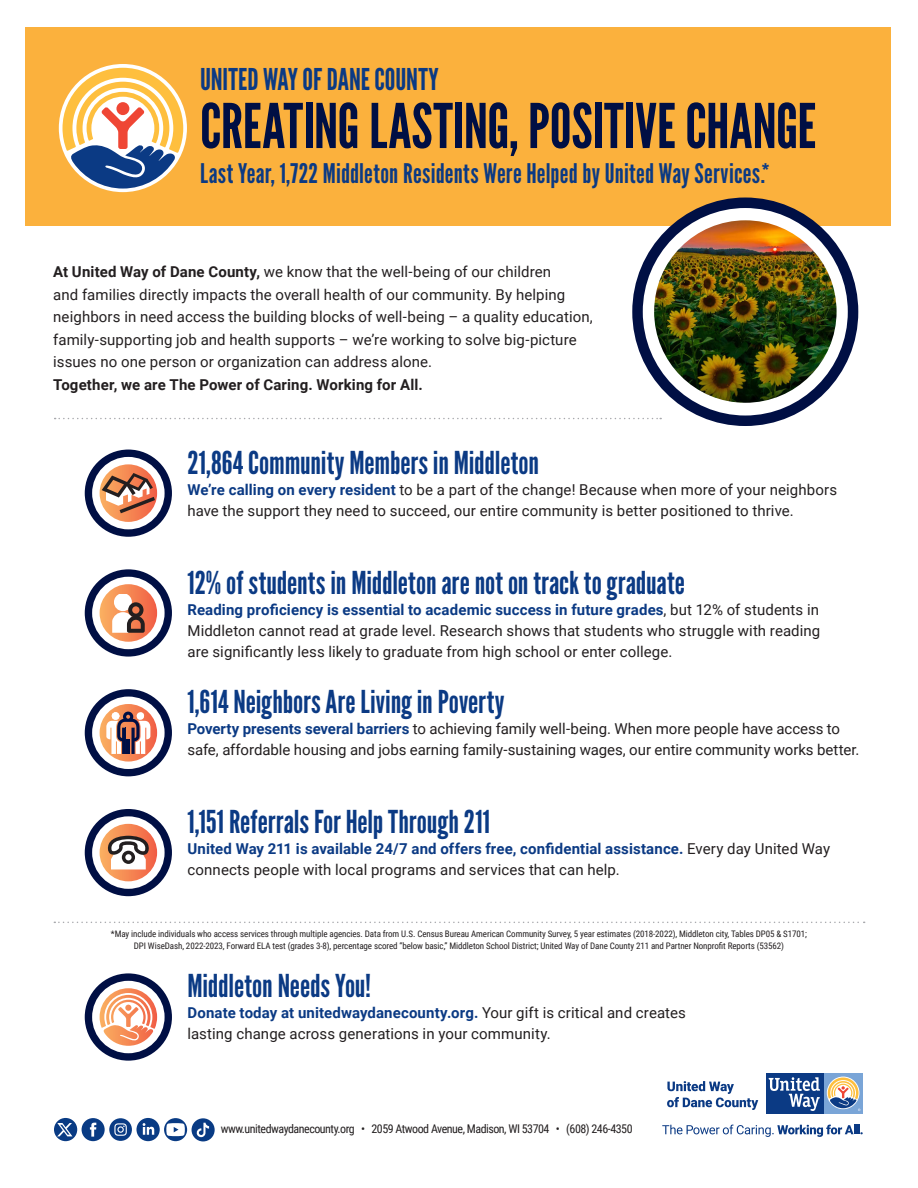
<style>
.page{position:relative;width:918px;height:1188px;background:#fff}
.page>*{position:absolute;margin:0;border:0;box-sizing:border-box;transform-origin:0 0}
.t1{font:61.5px "League Gothic";color:#000f44}
.t2{font:31.5px "League Gothic";letter-spacing:-.005em;color:#0b3a84}
.t3{font:30px "League Gothic";letter-spacing:-.005em;color:#0b3a84}
.t4{font:27px "League Gothic";letter-spacing:.005em;color:#0b3a84}
.t5{font:15px/21px "Roboto";letter-spacing:.005em;color:#231f20}
.t6{font:700 15px "Roboto";letter-spacing:.01em;color:#231f20}
.t7{font:12px "Roboto Condensed";letter-spacing:-.04em;color:#231f20}
.t8{font:9px/12px "Roboto Condensed";letter-spacing:-.01em;color:#231f20;text-align:center}
.s1{font-weight:700}
.s2{font-weight:700;color:#0b3a84}
</style>
<div class="page">
<svg style="left:54px;top:922px;width:811px;height:1px"></svg>
<svg style="left:85px;top:450px;width:87px;height:87px"></svg>
<svg style="left:85px;top:569px;width:87px;height:88px"></svg>
<svg style="left:85px;top:809px;width:87px;height:87px"></svg>
<svg style="left:85px;top:689px;width:87px;height:87px"></svg>
<svg style="left:85px;top:973px;width:87px;height:88px"></svg>
<svg style="left:54px;top:1118px;width:161px;height:23px"></svg>
<div style="left:823px;top:1073px;width:40px;height:41px;background:#7aa5d7"></div>
<svg style="left:827px;top:1077px;width:32px;height:32px"></svg>
<div style="left:766px;top:1073px;width:57px;height:41px;background:#0b3a84"></div>
<svg style="left:769px;top:1077px;width:51px;height:34px"></svg>
<svg style="left:828px;top:1078px;width:32px;height:33px"></svg>
<svg style="left:667px;top:1081px;width:91px;height:29px"></svg>
<svg style="left:662px;top:1125px;width:201px;height:12px"></svg>
<div style="left:26px;top:27px;width:865px;height:199px;background:#fbb13d"></div>
<svg style="left:55px;top:418px;width:606px;height:1px"></svg>
<svg style="left:638px;top:204px;width:215px;height:215px"></svg>
<div style="left:632px;top:198px;width:226px;height:228px;border:10px solid #000f44;border-radius:50%"></div>
<img style="left:654px;top:220px;width:183px;height:183px;border-radius:91px">
<svg style="left:59px;top:64px;width:128px;height:128px"></svg>
<svg style="left:63px;top:68px;width:120px;height:121px"></svg>
<p class="t3" style="left:200px;top:61px;width:240px">UNITED WAY OF DANE COUNTY</p>
<p class="t1" style="left:200px;top:90px;width:618px">CREATING LASTING, POSITIVE CHANGE</p>
<p class="t4" style="left:200px;top:157px;width:572px">Last Year, 1,722 Middleton Residents Were Helped by United Way Services.*</p>
<p class="t5" style="left:53px;top:260px;width:541px;line-height:22.5px"><span class="s1">At United Way of Dane County,</span> we know that the well-being of our children<br>and families directly impacts the overall health of our community. By helping neighbors in need access the building blocks of well-being – a quality education, family-supporting job and health supports – we’re working to solve big-picture issues no one person or organization can address alone.</p>
<p class="t6" style="left:53px;top:374px;width:371px">Together, we are The Power of Caring. Working for All.</p>
<p class="t2" style="left:188px;top:444px;width:353px">21,864 Community Members in Middleton</p>
<p class="t5" style="left:188px;top:479px;width:651px"><span class="s2">We’re calling on every resident</span> to be a part of the change! Because when more of your neighbors have the support they need to succeed, our entire community is better positioned to thrive.</p>
<p class="t2" style="left:188px;top:564px;width:499px">12% of students in Middleton are not on track to graduate</p>
<p class="t5" style="left:188px;top:599px;width:634px;text-align:justify"><span class="s2">Reading proficiency is essential to academic success in future grades</span>, but 12% of students in Middleton cannot read at grade level. Research shows that students who struggle with reading are significantly less likely to graduate from high school or enter college.</p>
<p class="t2" style="left:188px;top:683px;width:319px">1,614 Neighbors Are Living in Poverty</p>
<p class="t5" style="left:188px;top:718px;width:674px"><span class="s2">Poverty presents several barriers</span> to achieving family well-being. When more people have access to safe, affordable housing and jobs earning family-sustaining wages, our entire community works better.</p>
<p class="t2" style="left:188px;top:803px;width:304px">1,151 Referrals For Help Through 211</p>
<p class="t5" style="left:188px;top:838px;width:644px"><span class="s2">United Way 211 is available 24/7 and offers free, confidential assistance.</span> Every day United Way connects people with local programs and services that can help.</p>
<p class="t8" style="left:111px;top:927px;width:698px">*May include individuals who access services through multiple agencies. Data from U.S. Census Bureau American Community Survey, 5 year estimates (2018-2022), Middleton city, Tables DP05 &amp; S1701;<br>DPI WiseDash, 2022-2023, Forward ELA test (grades 3-8), percentage scored “below basic,” Middleton School District; United Way of Dane County 211 and Partner Nonprofit Reports (53562)</p>
<p class="t2" style="left:188px;top:967px;width:185px">Middleton Needs You!</p>
<p class="t5" style="left:188px;top:1001px;width:500px"><span class="s2">Donate today at unitedwaydanecounty.org.</span> Your gift is critical and creates lasting change across generations in your community.</p>
<p class="t7" style="left:221px;top:1121px;width:413px">www.unitedwaydanecounty.org • 2059 Atwood Avenue, Madison, WI 53704 • (608) 246-4350</p>
</div>
